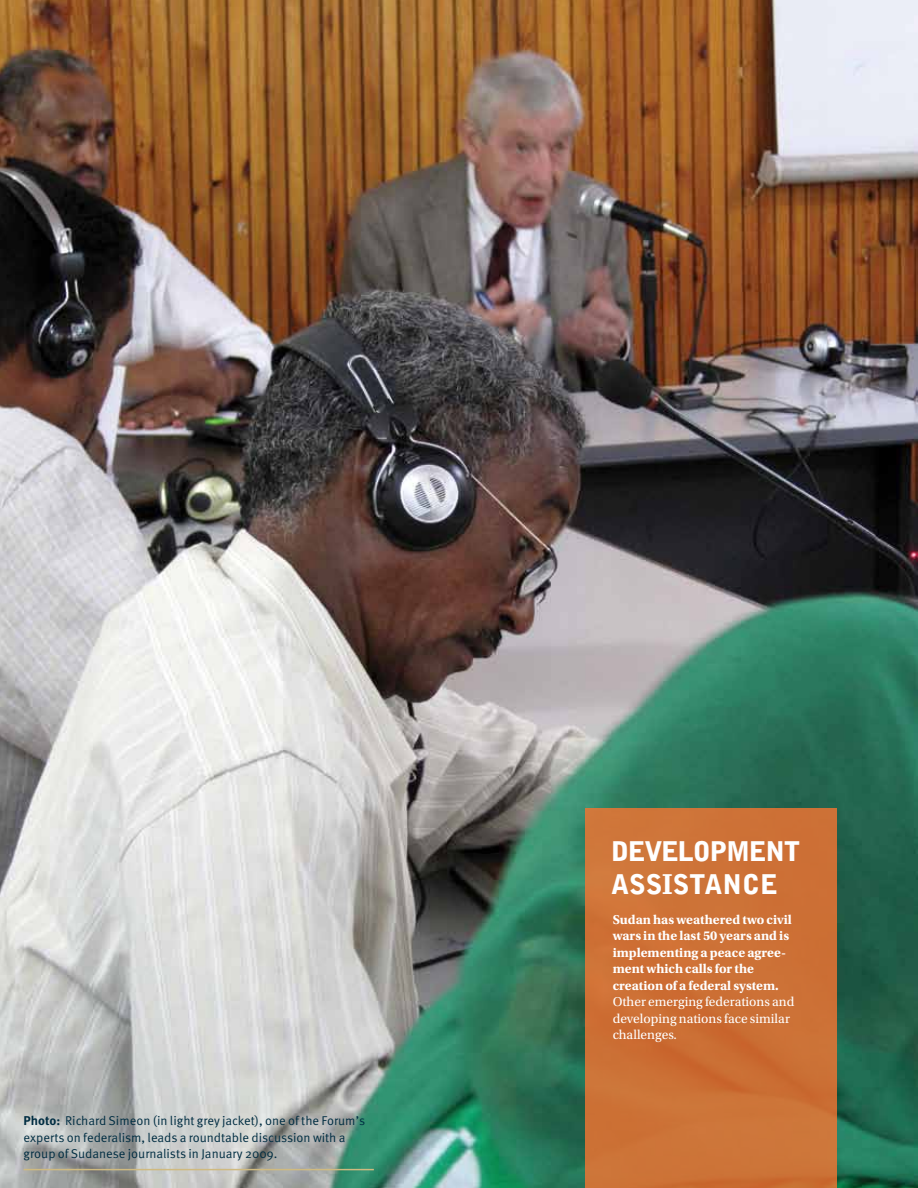
<style>
.page{position:relative;width:918px;height:1188px;background:#fff}
.page>*{position:absolute;margin:0;border:0;box-sizing:border-box;transform-origin:0 0}
.t1{font:900 27px/32.4px "Bell Gothic Std";letter-spacing:-.05em;color:#fff}
.t2{font:700 13.5px/16.5px "Utopia Std";color:#fff}
.t3{font:13.5px/16.5px "Utopia Std";color:#fff}
.t4{font:12.75px/16.5px "Meta OT";color:#002d42}
.s1{font-weight:700}
</style>
<div class="page">
<img style="left:0;top:0;width:918px;height:1188px">
<div style="left:586px;top:808px;width:251px;height:380px;background:#cd7136"></div>
<hr style="left:24px;top:1169px;width:350px;height:1px;background:#d0ba7f">
<p class="t4" style="left:24px;top:1113px;width:343px"><span class="s1">Photo:</span> Richard Simeon (in light grey jacket), one of the Forum’s experts on federalism, leads a roundtable discussion with a group of Sudanese journalists in January 2009.</p>
<h1 class="t1" style="left:611px;top:836px;width:185px">DEVELOPMENT<br>ASSISTANC E</h1>
<p class="t2" style="left:613px;top:911px;width:181px">Sudan has weathered two civil wars in the last 50 years and is implementing a peace agree&shy;ment which calls for the creation of a federal system.</p>
<p class="t3" style="left:613px;top:994px;width:183px">Other emerging federations and developing nations face similar challenges.</p>
</div>
